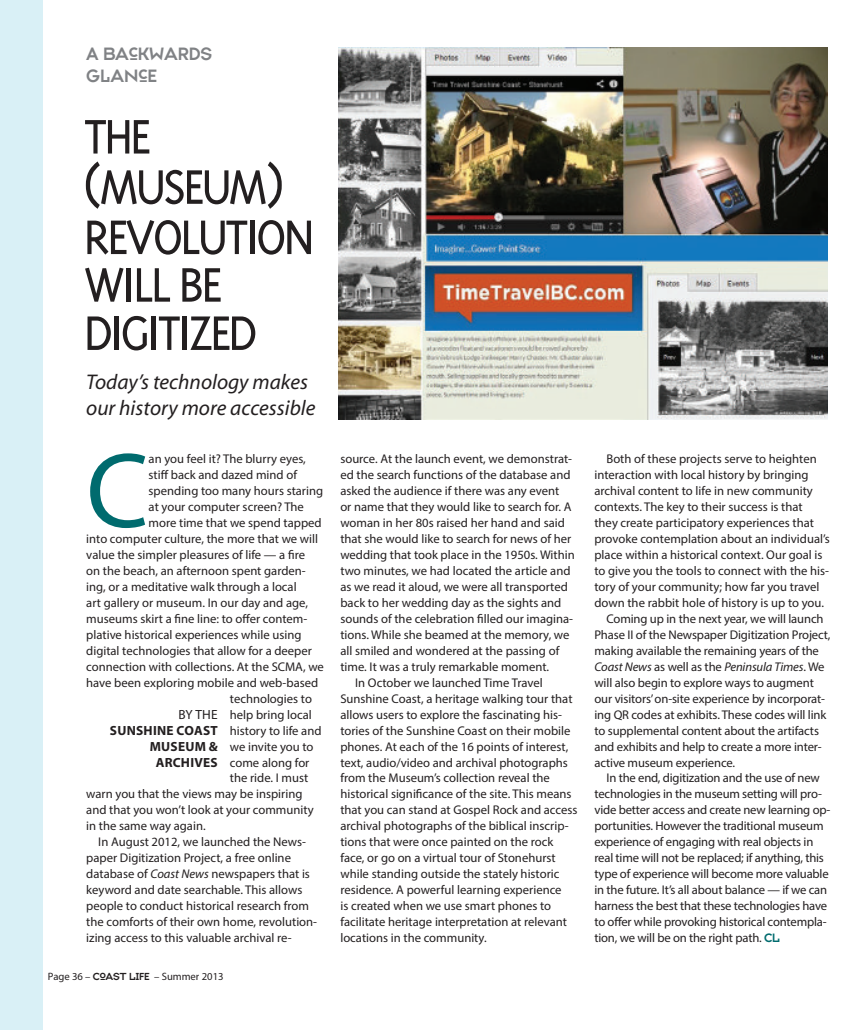
<style>
.page{position:relative;width:863px;height:1030px;background:#fff}
.page>*{position:absolute;margin:0;border:0;box-sizing:border-box;transform-origin:0 0}
.t1{font:107.38px "Myriad Pro";color:#006b6e}
.t2{font:300 55.75px/49.1px "Triplex";letter-spacing:-.06em;color:#231f20}
.t3{font:italic 21.25px/25.5px "Myriad";color:#231f20}
.t4{font:18.62px/22.4px "Typeface Six Pt Five";color:#808285}
.t5{font:700 13.25px/16px "Myriad Pro";letter-spacing:.02em;color:#231f20;text-align:right}
.t6{font:13.25px "Myriad Pro";color:#231f20}
.t7{font:12.62px "Myriad Pro";color:#231f20}
.t8{font:italic 12.62px "Myriad Pro";letter-spacing:-.01em;color:#231f20}
.t9{font:10.62px "Myriad";color:#231f20}
.s1{font-style:italic}
.s2{font-family:"Typeface Six Pt Five"}
.s3{font-style:normal}
.s4{font-family:"Typeface Six Pt Five";color:#006b6e}
</style>
<div class="page">
<div style="left:0;top:0;width:43px;height:1030px;background:#d9f0f6"></div>
<img style="left:338px;top:48px;width:488px;height:371px">
<h3 class="t4" style="left:86px;top:43px;width:127px">A BACKWARDS<br>GLANCE</h3>
<h2 class="t2" style="left:84px;top:111px;width:233px">THE (MUSEUM)<br>REVOLUTION<br>WILL BE<br>DIGITIZED</h2>
<h3 class="t3" style="left:86px;top:370px;width:230px">Today’s technology makes our history more accessible</h3>
<h1 class="t1" style="left:86px;top:425px;width:64px">C</h1>
<p class="t7" style="left:149px;top:451px;width:159px">an you feel it? The blurry eyes,</p>
<p class="t7" style="left:149px;top:467px;width:150px">stiff back and dazed mind of</p>
<p class="t7" style="left:149px;top:483px;width:176px">spending too many hours staring</p>
<p class="t7" style="left:149px;top:499px;width:157px">at your computer screen? The</p>
<p class="t7" style="left:149px;top:515px;width:174px">more time that we spend tapped</p>
<p class="t7" style="left:86px;top:531px;width:233px">into computer culture, the more that we will</p>
<p class="t7" style="left:86px;top:547px;width:220px">value the simpler pleasures of life — a fire</p>
<p class="t7" style="left:86px;top:563px;width:221px">on the beach, an afternoon spent garden-</p>
<p class="t7" style="left:86px;top:579px;width:212px">ing, or a meditative walk through a local</p>
<p class="t7" style="left:86px;top:595px;width:223px">art gallery or museum. In our day and age,</p>
<p class="t7" style="left:86px;top:611px;width:222px">museums skirt a fine line: to offer contem-</p>
<p class="t7" style="left:86px;top:627px;width:216px">plative historical experiences while using</p>
<p class="t7" style="left:86px;top:643px;width:227px">digital technologies that allow for a deeper</p>
<p class="t7" style="left:86px;top:659px;width:239px">connection with collections. At the SCMA, we</p>
<p class="t7" style="left:86px;top:675px;width:233px">have been exploring mobile and web-based</p>
<p class="t7" style="left:230px;top:691px;width:84px">technologies to</p>
<p class="t7" style="left:230px;top:707px;width:83px">help bring local</p>
<p class="t7" style="left:230px;top:723px;width:93px">history to life and</p>
<p class="t7" style="left:230px;top:739px;width:85px">we invite you to</p>
<p class="t7" style="left:230px;top:754px;width:81px">come along for</p>
<p class="t7" style="left:230px;top:770px;width:80px">the ride. I must</p>
<p class="t7" style="left:86px;top:786px;width:217px">warn you that the views may be inspiring</p>
<p class="t7" style="left:86px;top:802px;width:229px">and that you won’t look at your community</p>
<p class="t7" style="left:86px;top:818px;width:121px">in the same way again.</p>
<p class="t7" style="left:98px;top:834px;width:209px">In August 2012, we launched the News-</p>
<p class="t7" style="left:86px;top:850px;width:206px">paper Digitization Project, a free online</p>
<p class="t7" style="left:86px;top:866px;width:225px">database of <span class="s1">Coast News</span> newspapers that is</p>
<p class="t7" style="left:86px;top:882px;width:217px">keyword and date searchable. This allows</p>
<p class="t7" style="left:86px;top:898px;width:224px">people to conduct historical research from</p>
<p class="t7" style="left:86px;top:914px;width:232px">the comforts of their own home, revolution-</p>
<p class="t7" style="left:86px;top:930px;width:207px">izing access to this valuable archival re-</p>
<p class="t6" style="left:178px;top:706px;width:41px">BY THE</p>
<p class="t5" style="left:110px;top:722px;width:109px">SUNSHINE COAST<br>MUSEUM &amp;<br>ARCHIVES</p>
<p class="t9" style="left:48px;top:971px;width:177px">Page 36 – <span class="s2">COAST LIFE</span> – Summer 2013</p>
<p class="t7" style="left:340px;top:451px;width:233px">source. At the launch event, we demonstrat-</p>
<p class="t7" style="left:340px;top:467px;width:231px">ed the search functions of the database and</p>
<p class="t7" style="left:340px;top:483px;width:220px">asked the audience if there was any event</p>
<p class="t7" style="left:340px;top:499px;width:232px">or name that they would like to search for. A</p>
<p class="t7" style="left:340px;top:515px;width:226px">woman in her 80s raised her hand and said</p>
<p class="t7" style="left:340px;top:531px;width:232px">that she would like to search for news of her</p>
<p class="t7" style="left:340px;top:547px;width:236px">wedding that took place in the 1950s. Within</p>
<p class="t7" style="left:340px;top:563px;width:231px">two minutes, we had located the article and</p>
<p class="t7" style="left:340px;top:579px;width:229px">as we read it aloud, we were all transported</p>
<p class="t7" style="left:340px;top:595px;width:222px">back to her wedding day as the sights and</p>
<p class="t7" style="left:340px;top:611px;width:234px">sounds of the celebration filled our imagina-</p>
<p class="t7" style="left:340px;top:627px;width:230px">tions. While she beamed at the memory, we</p>
<p class="t7" style="left:340px;top:643px;width:220px">all smiled and wondered at the passing of</p>
<p class="t7" style="left:340px;top:659px;width:210px">time. It was a truly remarkable moment.</p>
<p class="t7" style="left:355px;top:675px;width:189px">In October we launched Time Travel</p>
<p class="t7" style="left:340px;top:691px;width:233px">Sunshine Coast, a heritage walking tour that</p>
<p class="t7" style="left:340px;top:707px;width:223px">allows users to explore the fascinating his-</p>
<p class="t7" style="left:340px;top:723px;width:231px">tories of the Sunshine Coast on their mobile</p>
<p class="t7" style="left:340px;top:739px;width:229px">phones. At each of the 16 points of interest,</p>
<p class="t7" style="left:340px;top:754px;width:229px">text, audio/video and archival photographs</p>
<p class="t7" style="left:340px;top:770px;width:211px">from the Museum’s collection reveal the</p>
<p class="t7" style="left:340px;top:786px;width:232px">historical significance of the site. This means</p>
<p class="t7" style="left:340px;top:802px;width:238px">that you can stand at Gospel Rock and access</p>
<p class="t7" style="left:340px;top:818px;width:230px">archival photographs of the biblical inscrip-</p>
<p class="t7" style="left:340px;top:834px;width:214px">tions that were once painted on the rock</p>
<p class="t7" style="left:340px;top:850px;width:217px">face, or go on a virtual tour of Stonehurst</p>
<p class="t7" style="left:340px;top:866px;width:220px">while standing outside the stately historic</p>
<p class="t7" style="left:340px;top:882px;width:223px">residence. A powerful learning experience</p>
<p class="t7" style="left:340px;top:898px;width:212px">is created when we use smart phones to</p>
<p class="t7" style="left:340px;top:914px;width:228px">facilitate heritage interpretation at relevant</p>
<p class="t7" style="left:340px;top:930px;width:148px">locations in the community.</p>
<p class="t7" style="left:606px;top:451px;width:212px">Both of these projects serve to heighten</p>
<p class="t7" style="left:594px;top:467px;width:215px">interaction with local history by bringing</p>
<p class="t7" style="left:594px;top:483px;width:220px">archival content to life in new community</p>
<p class="t7" style="left:594px;top:499px;width:210px">contexts. The key to their success is that</p>
<p class="t7" style="left:594px;top:515px;width:221px">they create participatory experiences that</p>
<p class="t7" style="left:594px;top:531px;width:237px">provoke contemplation about an individual’s</p>
<p class="t7" style="left:594px;top:547px;width:229px">place within a historical context. Our goal is</p>
<p class="t7" style="left:594px;top:563px;width:236px">to give you the tools to connect with the his-</p>
<p class="t7" style="left:594px;top:579px;width:226px">tory of your community; how far you travel</p>
<p class="t7" style="left:594px;top:595px;width:231px">down the rabbit hole of history is up to you.</p>
<p class="t7" style="left:606px;top:611px;width:218px">Coming up in the next year, we will launch</p>
<p class="t7" style="left:594px;top:627px;width:237px">Phase II of the Newspaper Digitization Project,</p>
<p class="t7" style="left:594px;top:643px;width:226px">making available the remaining years of the</p>
<p class="t8" style="left:594px;top:659px;width:231px">Coast News <span class="s3">as well as the</span> Peninsula Times<span class="s3">. We</span></p>
<p class="t7" style="left:594px;top:675px;width:221px">will also begin to explore ways to augment</p>
<p class="t7" style="left:594px;top:691px;width:232px">our visitors’ on-site experience by incorporat-</p>
<p class="t7" style="left:594px;top:707px;width:233px">ing QR codes at exhibits. These codes will link</p>
<p class="t7" style="left:594px;top:723px;width:226px">to supplemental content about the artifacts</p>
<p class="t7" style="left:594px;top:739px;width:229px">and exhibits and help to create a more inter-</p>
<p class="t7" style="left:594px;top:754px;width:142px">active museum experience.</p>
<p class="t7" style="left:606px;top:770px;width:215px">In the end, digitization and the use of new</p>
<p class="t7" style="left:594px;top:786px;width:229px">technologies in the museum setting will pro-</p>
<p class="t7" style="left:594px;top:802px;width:237px">vide better access and create new learning op-</p>
<p class="t7" style="left:594px;top:818px;width:230px">portunities. However the traditional museum</p>
<p class="t7" style="left:594px;top:834px;width:220px">experience of engaging with real objects in</p>
<p class="t7" style="left:594px;top:850px;width:231px">real time will not be replaced; if anything, this</p>
<p class="t7" style="left:594px;top:866px;width:236px">type of experience will become more valuable</p>
<p class="t7" style="left:594px;top:882px;width:234px">in the future. It’s all about balance — if we can</p>
<p class="t7" style="left:594px;top:898px;width:234px">harness the best that these technologies have</p>
<p class="t7" style="left:594px;top:914px;width:233px">to offer while provoking historical contempla-</p>
<p class="t7" style="left:594px;top:930px;width:187px">tion, we will be on the right path. <span class="s4">CL</span></p>
</div>
